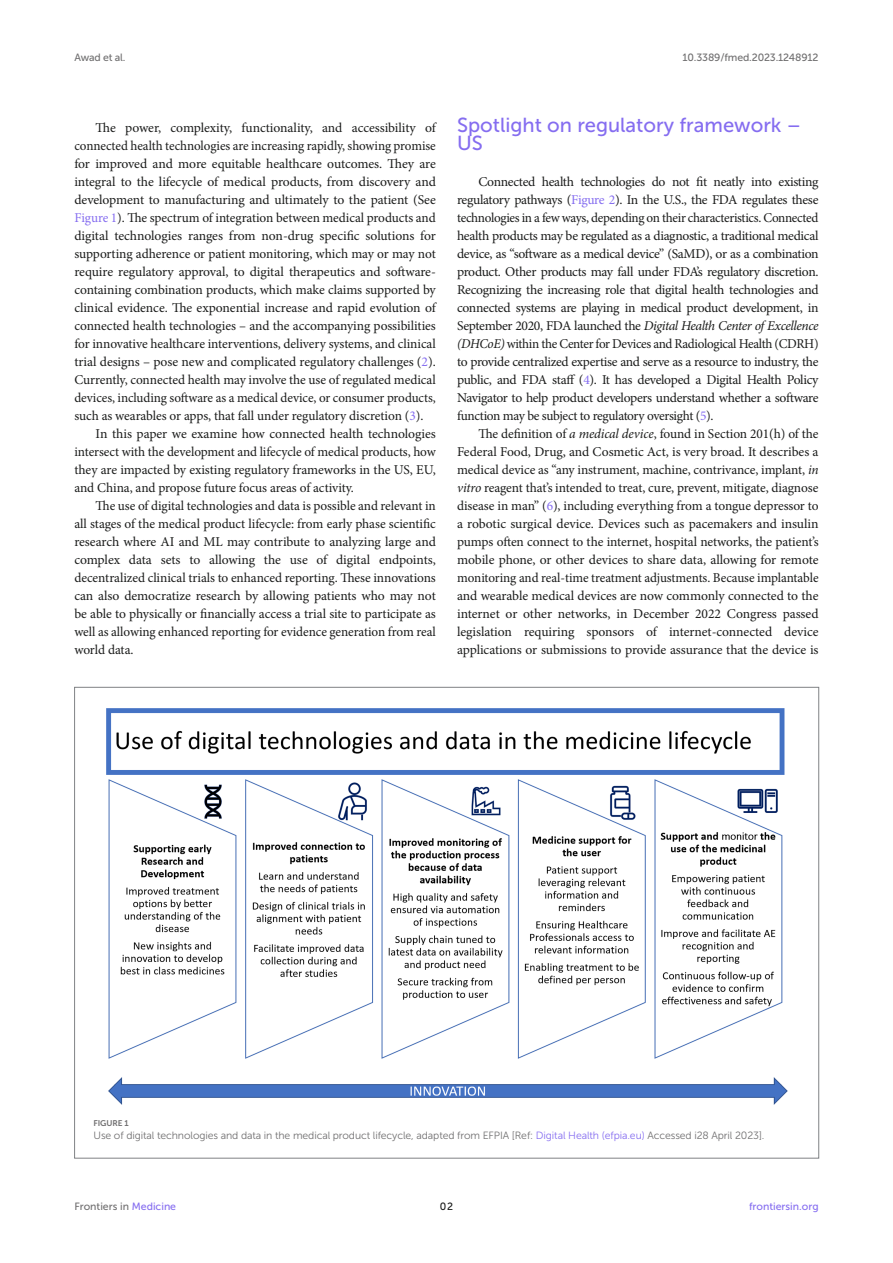
<style>
.page{position:relative;width:893px;height:1263px;background:#fff}
.page>*{position:absolute;margin:0;border:0;box-sizing:border-box;transform-origin:0 0}
.HEAD_1{font:20.25px/18px "Museo Sans 500";color:#856df0}
.TEXT{font:13.5px/18px "Minion Pro";letter-spacing:-.005em;color:#1b1c1b;text-align:justify}
.TEXT_FLUSH{font:13.5px/18px "Minion Pro";letter-spacing:-.025em;color:#1b1c1b;text-align:justify}
.FIG_LEG{font:10.5px "Museo Sans 300";letter-spacing:-.01em;color:#706f70}
.t1{font:10.5px "Museo Sans 500";letter-spacing:-.015em;color:#706f70}
.t2{font:10.5px "Museo Sans 500";color:#856df0}
.t3{font:10.5px "Museo Sans 500";color:#1b1c1b}
.FIG_HD{font:8.25px "Museo Sans 700";letter-spacing:-.01em;color:#706f70}
.s1{color:#856df0}
.s2{font-style:italic}
</style>
<div class="page">
<img style="left:106px;top:708px;width:682px;height:397px">
<p class="t1" style="left:74px;top:51px;width:53px">Awad et al.</p>
<p class="t1" style="left:683px;top:51px;width:137px">10.3389/fmed.2023.1248912</p>
<p class="TEXT" style="left:74px;top:119px;width:363px;text-indent:21px">The power, complexity, functionality, and accessibility of connected health technologies are increasing rapidly, showing promise for improved and more equitable healthcare outcomes. They are integral to the lifecycle of medical products, from discovery and development to manufacturing and ultimately to the patient (See <span class="s1">Figure 1</span>). The spectrum of integration between medical products and digital technologies ranges from non-drug specific solutions for supporting adherence or patient monitoring, which may or may not require regulatory approval, to digital therapeutics and software&shy;containing combination products, which make claims supported by clinical evidence. The exponential increase and rapid evolution of connected health technologies – and the accompanying possibilities for innovative healthcare interventions, delivery systems, and clinical trial designs – pose new and complicated regulatory challenges (<span class="s1">2</span>).<br>Currently, connected health may involve the use of regulated medical devices, including software as a medical device, or consumer products, such as wearables or apps, that fall under regulatory discretion (<span class="s1">3</span>).</p>
<p class="TEXT" style="left:74px;top:425px;width:363px;text-indent:21px">In this paper we examine how connected health technologies intersect with the development and lifecycle of medical products, how they are impacted by existing regulatory frameworks in the US, EU, and China, and propose future focus areas of activity.</p>
<p class="TEXT" style="left:74px;top:497px;width:363px;text-indent:21px">The use of digital technologies and data is possible and relevant in all stages of the medical product lifecycle: from early phase scientific research where AI and ML may contribute to analyzing large and complex data sets to allowing the use of digital endpoints, decentralized clinical trials to enhanced reporting. These innovations can also democratize research by allowing patients who may not be able to physically or financially access a trial site to participate as well as allowing enhanced reporting for evidence generation from real world data.</p>
<p class="HEAD_1" style="left:457px;top:116px;width:345px">Spotlight on regulatory framework –<br>US</p>
<p class="TEXT_FLUSH" style="left:457px;top:173px;width:363px;text-indent:21px">Connected health technologies do not fit neatly into existing regulatory pathways (<span class="s1">Figure 2</span>). In the U.S., the FDA regulates these technologies in a few ways, depending on their characteristics. Connected health products may be regulated as a diagnostic, a traditional medical device, as “software as a medical device” (SaMD), or as a combination product. Other products may fall under FDA’s regulatory discretion.<br>Recognizing the increasing role that digital health technologies and connected systems are playing in medical product development, in September 2020, FDA launched the <span class="s2">Digital Health Center of Excellence (DHCoE)</span> within the Center for Devices and Radiological Health (CDRH) to provide centralized expertise and serve as a resource to industry, the public, and FDA staff (<span class="s1">4</span>). It has developed a Digital Health Policy Navigator to help product developers understand whether a software function may be subject to regulatory oversight (<span class="s1">5</span>).</p>
<p class="TEXT" style="left:457px;top:425px;width:363px;text-indent:21px">The definition of <span class="s2">a medical device</span>, found in Section 201(h) of the Federal Food, Drug, and Cosmetic Act, is very broad. It describes a medical device as “any instrument, machine, contrivance, implant, <span class="s2">in vitro</span> reagent that’s intended to treat, cure, prevent, mitigate, diagnose disease in man” (<span class="s1">6</span>), including everything from a tongue depressor to a robotic surgical device. Devices such as pacemakers and insulin pumps often connect to the internet, hospital networks, the patient’s mobile phone, or other devices to share data, allowing for remote monitoring and real-time treatment adjustments. Because implantable and wearable medical devices are now commonly connected to the internet or other networks, in December 2022 Congress passed legislation requiring sponsors of internet-connected device applications or submissions to provide assurance that the device is</p>
<p class="FIG_HD" style="left:94px;top:1118px;width:37px">FIGURE 1</p>
<p class="FIG_LEG" style="left:94px;top:1130px;width:672px">Use of digital technologies and data in the medical product lifecycle, adapted from EFPIA [Ref: <span class="s1">Digital Health (efpia.eu)</span> Accessed i28 April 2023].</p>
<p class="t1" style="left:74px;top:1200px;width:103px">Frontiers in <span class="s1">Medicine</span></p>
<p class="t3" style="left:440px;top:1200px;width:15px">02</p>
<p class="t2" style="left:749px;top:1200px;width:71px">frontiersin.org</p>
</div>
